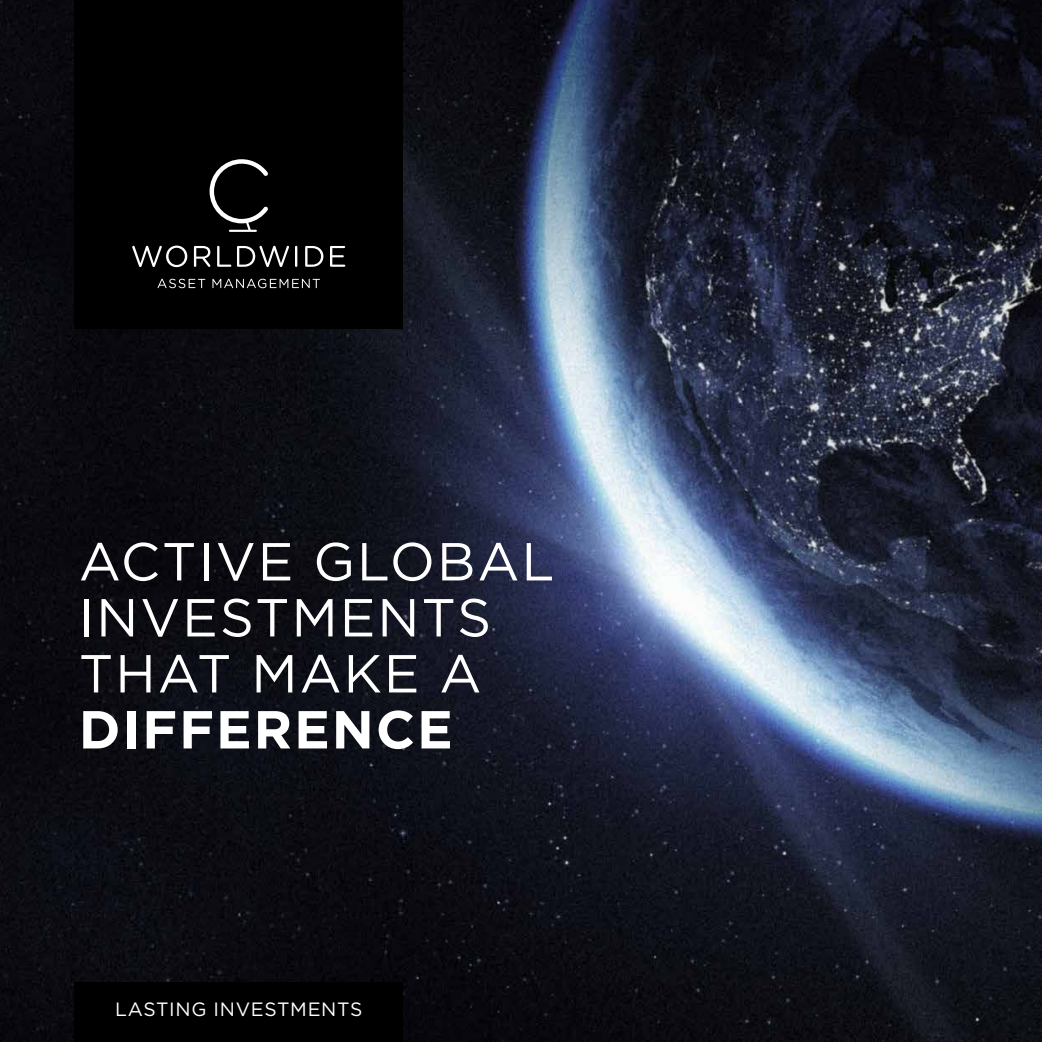
<style>
.page{position:relative;width:1042px;height:1042px;background:#fff}
.page>*{position:absolute;margin:0;border:0;box-sizing:border-box;transform-origin:0 0}
.t1{font:53.38px/56px "Gotham";letter-spacing:.035em;color:#fff}
.t2{font:700 53.38px "Gotham";letter-spacing:.035em;color:#fff}
.t3{font:19.25px "Gotham";letter-spacing:.035em;color:#fff}
</style>
<div class="page">
<img style="left:0;top:0;width:1042px;height:1042px">
<div style="left:74px;top:0;width:329px;height:329px;background:#000"></div>
<svg style="left:132px;top:246px;width:55px;height:21px"></svg>
<svg style="left:194px;top:246px;width:16px;height:21px"></svg>
<svg style="left:217px;top:246px;width:14px;height:21px"></svg>
<svg style="left:237px;top:246px;width:52px;height:21px"></svg>
<hr style="left:295px;top:246px;width:2px;height:21px;background:#fff">
<svg style="left:305px;top:246px;width:18px;height:21px"></svg>
<svg style="left:330px;top:246px;width:15px;height:21px"></svg>
<svg style="left:158px;top:279px;width:47px;height:9px"></svg>
<svg style="left:212px;top:279px;width:108px;height:9px"></svg>
<svg style="left:210px;top:159px;width:58px;height:73px"></svg>
<div style="left:74px;top:982px;width:329px;height:60px;background:#000"></div>
<p class="t1" style="left:79px;top:532px;width:477px">ACTIVE GLOBAL<br>INVESTMENTS<br>THAT MAKE A</p>
<p class="t2" style="left:79px;top:694px;width:375px">DIFFERENCE</p>
<p class="t3" style="left:115px;top:997px;width:249px">LASTING INVESTMENTS</p>
</div>
